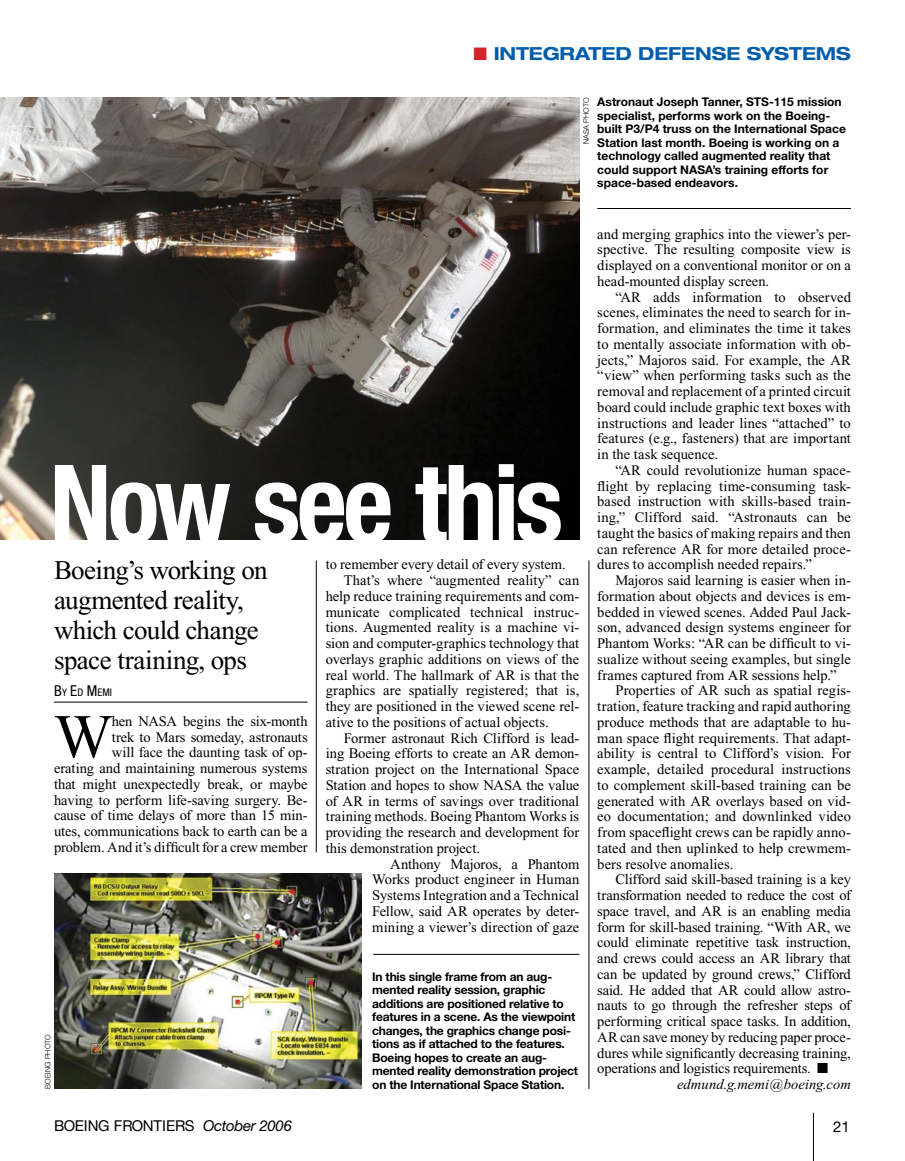
<style>
.page{position:relative;width:905px;height:1161px;background:#fff}
.page>*{position:absolute;margin:0;border:0;box-sizing:border-box;transform-origin:0 0}
.t1{font:700 condensed 108px "Helvetica Neue LT Std";letter-spacing:-.035em;color:#fff}
.t2{font:62.1px "Times New Roman";color:#000}
.t3{font:27px/30px "Times New Roman";letter-spacing:-.02em;color:#000}
.t4{font:700 expanded 18px "Helvetica Neue";letter-spacing:-.01em;color:#005daa}
.t5{font:15px "Helvetica Neue LT Std";color:#000}
.t6{font:14.55px/15.8px "Times New Roman";color:#000;text-align:justify}
.t7{font:italic 14.55px "Times New Roman";letter-spacing:.005em;color:#000}
.t8{font:700 12px/13.5px "Helvetica Neue LT Std";letter-spacing:-.015em;color:#000}
.t9{font:condensed 10.5px "Helvetica Neue LT Std";color:#000}
.t10{font:300 7.5px "Helvetica Neue LT Std";color:#000}
.s1{color:#d2232a}
.s2{font-size:15px}
.s3{font-style:italic}
</style>
<div class="page">
<hr style="left:813px;top:1113px;width:1px;height:48px;background:#000">
<img style="left:0;top:98px;width:579px;height:442px">
<hr style="left:54px;top:702px;width:254px;height:1px;background:#000">
<img style="left:54px;top:873px;width:307px;height:216px">
<hr style="left:316px;top:561px;width:1px;height:291px;background:#000">
<hr style="left:588px;top:561px;width:1px;height:528px;background:#000">
<hr style="left:373px;top:954px;width:206px;height:1px;background:#000">
<hr style="left:597px;top:208px;width:253px;height:1px;background:#000">
<p class="t4" style="left:473px;top:42px;width:379px"><span class="s1">■</span> INTEGRATED DEFENSE SYSTEMS</p>
<p class="t10" style="left:581px;top:144px;width:48px;rotate:-90deg">nasa Photo</p>
<p class="t8" style="left:597px;top:95px;width:250px">Astronaut Joseph Tanner, STS-115 mission specialist, performs work on the Boeing&shy;built P3/P4 truss on the International Space Station last month. Boeing is working on a technology called augmented reality that could support NASA’s training efforts for space-based endeavors.</p>
<h1 class="t1" style="left:50px;top:438px;width:515px">Now see this</h1>
<h3 class="t3" style="left:54px;top:555px;width:215px">Boeing’s working on augmented reality, which could change space training, ops</h3>
<p class="t9" style="left:54px;top:686px;width:59px"><span class="s2">B</span>y <span class="s2">E</span>d <span class="s2">M</span>emi</p>
<h2 class="t2" style="left:54px;top:703px;width:60px">W</h2>
<p class="t6" style="left:326px;top:557px;width:241px">to remember every detail of every system.</p>
<p class="t6" style="left:344px;top:572px;width:237px">That’s where “augmented reality” can</p>
<p class="t6" style="left:326px;top:588px;width:255px">help reduce training requirements and com-</p>
<p class="t6" style="left:326px;top:604px;width:255px">municate complicated technical instruc-</p>
<p class="t6" style="left:326px;top:620px;width:255px">tions. Augmented reality is a machine vi-</p>
<p class="t6" style="left:326px;top:635px;width:255px">sion and computer-graphics technology that</p>
<p class="t6" style="left:326px;top:651px;width:255px">overlays graphic additions on views of the</p>
<p class="t6" style="left:326px;top:667px;width:255px">real world. The hallmark of AR is that the</p>
<p class="t6" style="left:326px;top:683px;width:255px">graphics are spatially registered; that is,</p>
<p class="t6" style="left:326px;top:698px;width:255px">they are positioned in the viewed scene rel-</p>
<p class="t6" style="left:326px;top:714px;width:224px">ative to the positions of actual objects.</p>
<p class="t6" style="left:344px;top:730px;width:237px">Former astronaut Rich Clifford is lead-</p>
<p class="t6" style="left:326px;top:746px;width:255px">ing Boeing efforts to create an AR demon-</p>
<p class="t6" style="left:326px;top:761px;width:255px">stration project on the International Space</p>
<p class="t6" style="left:326px;top:777px;width:255px">Station and hopes to show NASA the value</p>
<p class="t6" style="left:326px;top:793px;width:255px">of AR in terms of savings over traditional</p>
<p class="t6" style="left:326px;top:809px;width:255px">training methods. Boeing Phantom Works is</p>
<p class="t6" style="left:326px;top:824px;width:255px">providing the research and development for</p>
<p class="t6" style="left:326px;top:840px;width:156px">this demonstration project.</p>
<p class="t6" style="left:390px;top:856px;width:191px">Anthony Majoros, a Phantom</p>
<p class="t6" style="left:372px;top:872px;width:208px">Works product engineer in Human</p>
<p class="t6" style="left:372px;top:887px;width:209px">Systems Integration and a Technical</p>
<p class="t6" style="left:372px;top:903px;width:209px">Fellow, said AR operates by deter-</p>
<p class="t6" style="left:372px;top:919px;width:209px">mining a viewer’s direction of gaze</p>
<p class="t6" style="left:54px;top:713px;width:255px;text-align:right">hen NASA begins the six-month<br>trek to Mars someday, astronauts<br>will face the daunting task of op-<br>erating and maintaining numerous systems that might unexpectedly break, or maybe having to perform life-saving surgery. Be&shy;cause of time delays of more than 15 min&shy;utes, communications back to earth can be a problem. And it’s difficult for a crew member</p>
<p class="t10" style="left:43px;top:1089px;width:56px;rotate:-90deg">Boeing photo</p>
<p class="t8" style="left:372px;top:969px;width:207px">In this single frame from an aug&shy;mented reality session, graphic additions are positioned relative to features in a scene. As the viewpoint changes, the graphics change posi&shy;tions as if attached to the features.<br>Boeing hopes to create an aug&shy;mented reality demonstration project</p>
<p class="t8" style="left:372px;top:1077px;width:194px">on the International Space Station.</p>
<p class="t6" style="left:597px;top:226px;width:255px">and merging graphics into the viewer’s per&shy;spective. The resulting composite view is displayed on a conventional monitor or on a head-mounted display screen.</p>
<p class="t6" style="left:597px;top:289px;width:255px;text-indent:18px">“AR adds information to observed scenes, eliminates the need to search for in&shy;formation, and eliminates the time it takes to mentally associate information with ob&shy;jects,” Majoros said. For example, the AR “view” when performing tasks such as the removal and replacement of a printed circuit board could include graphic text boxes with instructions and leader lines “attached” to features (e.g., fasteners) that are important in the task sequence.</p>
<p class="t6" style="left:597px;top:462px;width:255px;text-indent:18px">“AR could revolutionize human space&shy;flight by replacing time-consuming task&shy;based instruction with skills-based train&shy;ing,” Clifford said. “Astronauts can be taught the basics of making repairs and then can reference AR for more detailed proce&shy;dures to accomplish needed repairs.”</p>
<p class="t6" style="left:615px;top:572px;width:237px">Majoros said learning is easier when in-</p>
<p class="t6" style="left:597px;top:588px;width:255px">formation about objects and devices is em-</p>
<p class="t6" style="left:597px;top:604px;width:255px">bedded in viewed scenes. Added Paul Jack-</p>
<p class="t6" style="left:597px;top:620px;width:255px">son, advanced design systems engineer for</p>
<p class="t6" style="left:597px;top:635px;width:255px">Phantom Works: “AR can be difficult to vi-</p>
<p class="t6" style="left:597px;top:651px;width:255px">sualize without seeing examples, but single</p>
<p class="t6" style="left:597px;top:667px;width:241px">frames captured from AR sessions help.”</p>
<p class="t6" style="left:615px;top:683px;width:237px">Properties of AR such as spatial regis-</p>
<p class="t6" style="left:597px;top:698px;width:255px">tration, feature tracking and rapid authoring</p>
<p class="t6" style="left:597px;top:714px;width:255px">produce methods that are adaptable to hu-</p>
<p class="t6" style="left:597px;top:730px;width:255px">man space flight requirements. That adapt-</p>
<p class="t6" style="left:597px;top:746px;width:255px">ability is central to Clifford’s vision. For</p>
<p class="t6" style="left:597px;top:761px;width:255px">example, detailed procedural instructions</p>
<p class="t6" style="left:597px;top:777px;width:255px">to complement skill-based training can be</p>
<p class="t6" style="left:597px;top:793px;width:255px">generated with AR overlays based on vid-</p>
<p class="t6" style="left:597px;top:809px;width:255px">eo documentation; and downlinked video</p>
<p class="t6" style="left:597px;top:824px;width:255px">from spaceflight crews can be rapidly anno-</p>
<p class="t6" style="left:597px;top:840px;width:255px">tated and then uplinked to help crewmem-</p>
<p class="t6" style="left:597px;top:856px;width:137px">bers resolve anomalies.</p>
<p class="t6" style="left:615px;top:872px;width:237px">Clifford said skill-based training is a key</p>
<p class="t6" style="left:597px;top:887px;width:255px">transformation needed to reduce the cost of</p>
<p class="t6" style="left:597px;top:903px;width:255px">space travel, and AR is an enabling media</p>
<p class="t6" style="left:597px;top:919px;width:255px">form for skill-based training. “With AR, we</p>
<p class="t6" style="left:597px;top:935px;width:255px">could eliminate repetitive task instruction,</p>
<p class="t6" style="left:597px;top:950px;width:255px">and crews could access an AR library that</p>
<p class="t6" style="left:597px;top:966px;width:255px">can be updated by ground crews,” Clifford</p>
<p class="t6" style="left:597px;top:982px;width:255px">said. He added that AR could allow astro-</p>
<p class="t6" style="left:597px;top:998px;width:255px">nauts to go through the refresher steps of</p>
<p class="t6" style="left:597px;top:1013px;width:255px">performing critical space tasks. In addition,</p>
<p class="t6" style="left:597px;top:1029px;width:255px">AR can save money by reducing paper proce-</p>
<p class="t6" style="left:597px;top:1045px;width:255px">dures while significantly decreasing training,</p>
<p class="t6" style="left:597px;top:1061px;width:232px">operations and logistics requirements. ■</p>
<p class="t7" style="left:677px;top:1076px;width:175px">edmund.g.memi@boeing.com</p>
<p class="t5" style="left:54px;top:1117px;width:239px">BOEING FRONTIERS <span class="s3">October 2006</span></p>
<p class="t5" style="left:833px;top:1118px;width:8px">21</p>
</div>
